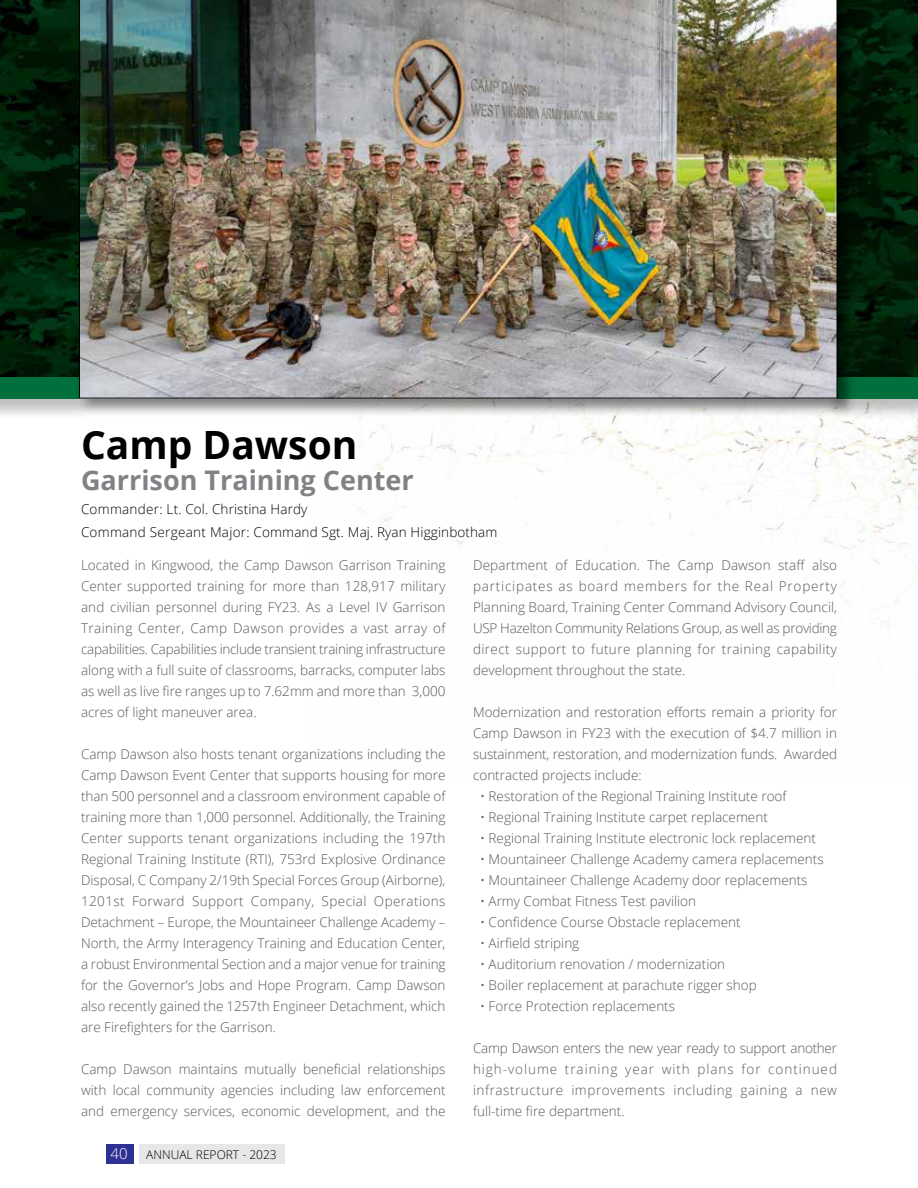
<style>
.page{position:relative;width:918px;height:1188px;background:#fff}
.page>*{position:absolute;margin:0;border:0;box-sizing:border-box;transform-origin:0 0}
.t1{font:700 39px "Open Sans";color:#000}
.t2{font:700 27px "Open Sans";color:#808285}
.t3{font:300 13.5px/21px "Open Sans";color:#58595b;text-align:justify}
.t4{font:300 13.5px/22.5px "Open Sans";letter-spacing:.01em;color:#000}
.t5{font:300 12px "Open Sans";color:#000}
.s1{font-size:15px;color:#fff}
</style>
<div class="page">
<img style="left:359px;top:418px;width:559px;height:204px">
<img style="left:856px;top:0;width:62px;height:376px">
<div style="left:825px;top:376px;width:93px;height:45px;background:#000;opacity:.25"></div>
<div style="left:837px;top:377px;width:81px;height:22px;background:#00703d"></div>
<img style="left:0;top:0;width:75px;height:376px">
<div style="left:0;top:376px;width:96px;height:45px;background:#000;opacity:.25"></div>
<div style="left:0;top:377px;width:84px;height:22px;background:#00703d"></div>
<div style="left:75px;top:0;width:781px;height:418px;background:#000;opacity:.5"></div>
<img style="left:79px;top:0;width:758px;height:398px">
<div style="left:106px;top:1145px;width:27px;height:19px;background:#2e3092"></div>
<div style="left:139px;top:1144px;width:145px;height:20px;background:#e6e7e8"></div>
<h1 class="t1" style="left:81px;top:417px;width:278px">Camp Dawson</h1>
<h2 class="t2" style="left:81px;top:461px;width:334px">Garrison Training Center</h2>
<p class="t4" style="left:81px;top:498px;width:418px">Commander: Lt. Col. Christina Hardy<br>Command Sergeant Major: Command Sgt. Maj. Ryan Higginbotham</p>
<p class="t3" style="left:81px;top:554px;width:366px">Located in Kingwood, the Camp Dawson Garrison Training Center supported training for more than 128,917 military and civilian personnel during FY23. As a Level IV Garrison Training Center, Camp Dawson provides a vast array of capabilities. Capabilities include transient training infrastructure along with a full suite of classrooms, barracks, computer labs as well as live fire ranges up to 7.62mm and more than 3,000 acres of light maneuver area.</p>
<p class="t3" style="left:81px;top:743px;width:366px">Camp Dawson also hosts tenant organizations including the Camp Dawson Event Center that supports housing for more than 500 personnel and a classroom environment capable of training more than 1,000 personnel. Additionally, the Training Center supports tenant organizations including the 197th Regional Training Institute (RTI), 753rd Explosive Ordinance Disposal, C Company 2/19th Special Forces Group (Airborne), 1201st Forward Support Company, Special Operations Detachment – Europe, the Mountaineer Challenge Academy – North, the Army Interagency Training and Education Center, a robust Environmental Section and a major venue for training for the Governor’s Jobs and Hope Program. Camp Dawson also recently gained the 1257th Engineer Detachment, which are Firefighters for the Garrison.</p>
<p class="t3" style="left:81px;top:1058px;width:366px">Camp Dawson maintains mutually beneficial relationships with local community agencies including law enforcement and emergency services, economic development, and the</p>
<p class="t3" style="left:473px;top:554px;width:366px">Department of Education. The Camp Dawson staff also participates as board members for the Real Property Planning Board, Training Center Command Advisory Council, USP Hazelton Community Relations Group, as well as providing direct support to future planning for training capability development throughout the state.</p>
<p class="t3" style="left:473px;top:701px;width:366px">Modernization and restoration efforts remain a priority for Camp Dawson in FY23 with the execution of $4.7 million in sustainment, restoration, and modernization funds. Awarded contracted projects include:</p>
<p class="t3" style="left:480px;top:785px;width:308px">• Restoration of the Regional Training Institute roof</p>
<p class="t3" style="left:480px;top:806px;width:289px">• Regional Training Institute carpet replacement</p>
<p class="t3" style="left:480px;top:827px;width:337px">• Regional Training Institute electronic lock replacement</p>
<p class="t3" style="left:480px;top:848px;width:345px">• Mountaineer Challenge Academy camera replacements</p>
<p class="t3" style="left:480px;top:869px;width:329px">• Mountaineer Challenge Academy door replacements</p>
<p class="t3" style="left:480px;top:890px;width:218px">• Army Combat Fitness Test pavilion</p>
<p class="t3" style="left:480px;top:911px;width:262px">• Confidence Course Obstacle replacement</p>
<p class="t3" style="left:480px;top:932px;width:101px">• Airfield striping</p>
<p class="t3" style="left:480px;top:953px;width:247px">• Auditorium renovation / modernization</p>
<p class="t3" style="left:480px;top:974px;width:278px">• Boiler replacement at parachute rigger shop</p>
<p class="t3" style="left:480px;top:995px;width:197px">• Force Protection replacements</p>
<p class="t3" style="left:473px;top:1037px;width:366px">Camp Dawson enters the new year ready to support another high-volume training year with plans for continued infrastructure improvements including gaining a new full-time fire department.</p>
<p class="t5" style="left:111px;top:1146px;width:168px"><span class="s1">40</span> ANNUAL REPORT - 2023</p>
</div>
